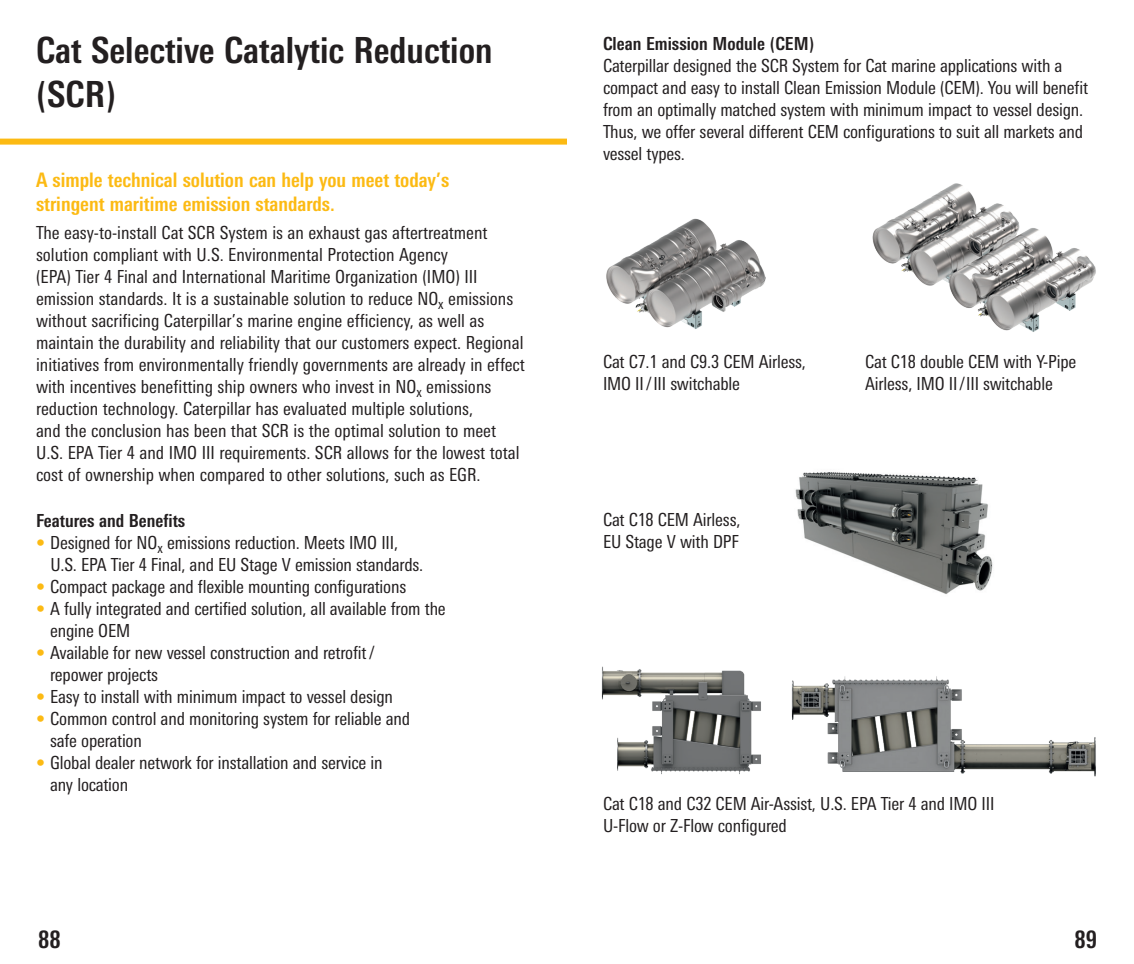
<style>
.page{position:relative;width:1134px;height:964px;background:#fff}
.page>*{position:absolute;margin:0;border:0;box-sizing:border-box;transform-origin:0 0}
.Titel_Titelseite_2__Ebene_Bild{font:700 condensed 36px/44px "Univers Next Pro";color:#231f20}
.Seitenzahl_rechts{font:700 condensed 24px "Univers Next Pro";color:#231f20}
.Seitenzahl_links{font:700 condensed 24px "Univers Next Pro";color:#231f20}
.Titel_Cat_Text{font:700 condensed 20px "Univers Next Pro";color:#fcba13}
.Fließtext_Cat{font:condensed 18px/22px "Univers Next Pro";letter-spacing:-.01em;color:#231f20}
.Fließtext_Cat-2{font:700 condensed 18px "Univers Next Pro";color:#231f20}
.s1{color:#fcba13}
</style>
<div class="page">
<div style="left:0;top:139px;width:567px;height:6px;background:#fcba13"></div>
<img style="left:606px;top:218px;width:160px;height:111px">
<img style="left:872px;top:183px;width:224px;height:149px">
<img style="left:791px;top:676px;width:305px;height:101px">
<img style="left:601px;top:666px;width:160px;height:109px">
<img style="left:795px;top:472px;width:198px;height:122px">
<p class="Titel_Titelseite_2__Ebene_Bild" style="left:36px;top:28px;width:458px">Cat Selective Catalytic Reduction (SCR)</p>
<p class="Titel_Cat_Text" style="left:36px;top:168px;width:415px">A simple technical solution can help you meet today’s</p>
<p class="Titel_Cat_Text" style="left:36px;top:192px;width:300px">stringent maritime emission standards.</p>
<p class="Fließtext_Cat" style="left:36px;top:221px;width:490px">The easy-to-install Cat SCR System is an exhaust gas aftertreatment solution compliant with U.S. Environmental Protection Agency<br>(EPA) Tier 4 Final and International Maritime Organization (IMO) III emission standards. It is a sustainable solution to reduce NO<sub>x</sub> emissions without sacrificing Caterpillar’s marine engine efficiency, as well as maintain the durability and reliability that our customers expect. Regional initiatives from environmentally friendly governments are already in effect with incentives benefitting ship owners who invest in NO<sub>x</sub> emissions reduction technology. Caterpillar has evaluated multiple solutions,<br>and the conclusion has been that SCR is the optimal solution to meet U.S. EPA Tier 4 and IMO III requirements. SCR allows for the lowest total cost of ownership when compared to other solutions, such as EGR.</p>
<p class="Fließtext_Cat-2" style="left:36px;top:509px;width:151px">Features and Benefits</p>
<p class="Fließtext_Cat" style="left:50px;top:531px;width:374px;text-indent:-14px"><span class="s1">•</span> Designed for NO<sub>x</sub> emissions reduction. Meets IMO III,<br>U.S. EPA Tier 4 Final, and EU Stage V emission standards.</p>
<p class="Fließtext_Cat" style="left:36px;top:575px;width:372px"><span class="s1">•</span> Compact package and flexible mounting configurations</p>
<p class="Fließtext_Cat" style="left:50px;top:597px;width:397px;text-indent:-14px"><span class="s1">•</span> A fully integrated and certified solution, all available from the engine OEM</p>
<p class="Fließtext_Cat" style="left:50px;top:641px;width:326px;text-indent:-14px"><span class="s1">•</span> Available for new vessel construction and retrofit / repower projects</p>
<p class="Fließtext_Cat" style="left:36px;top:685px;width:359px"><span class="s1">•</span> Easy to install with minimum impact to vessel design</p>
<p class="Fließtext_Cat" style="left:50px;top:707px;width:362px;text-indent:-14px"><span class="s1">•</span> Common control and monitoring system for reliable and safe operation</p>
<p class="Fließtext_Cat" style="left:50px;top:751px;width:334px;text-indent:-14px"><span class="s1">•</span> Global dealer network for installation and service in any location</p>
<p class="Seitenzahl_rechts" style="left:38px;top:925px;width:24px">88</p>
<p class="Fließtext_Cat-2" style="left:603px;top:32px;width:213px">Clean Emission Module (CEM)</p>
<p class="Fließtext_Cat" style="left:603px;top:54px;width:487px">Caterpillar designed the SCR System for Cat marine applications with a compact and easy to install Clean Emission Module (CEM). You will benefit from an optimally matched system with minimum impact to vessel design.<br>Thus, we offer several different CEM configurations to suit all markets and vessel types.</p>
<p class="Fließtext_Cat" style="left:603px;top:350px;width:204px">Cat C7.1 and C9.3 CEM Airless,<br>IMO II /III switchable</p>
<p class="Fließtext_Cat" style="left:865px;top:350px;width:213px">Cat C18 double CEM with Y-Pipe</p>
<p class="Fließtext_Cat" style="left:865px;top:372px;width:189px">Airless, IMO II/III switchable</p>
<p class="Fließtext_Cat" style="left:603px;top:508px;width:139px">Cat C18 CEM Airless,<br>EU Stage V with DPF</p>
<p class="Fließtext_Cat" style="left:603px;top:792px;width:393px">Cat C18 and C32 CEM Air-Assist, U.S. EPA Tier 4 and IMO III</p>
<p class="Fließtext_Cat" style="left:603px;top:814px;width:185px">U-Flow or Z-Flow configured</p>
<p class="Seitenzahl_links" style="left:1074px;top:925px;width:24px">89</p>
</div>
